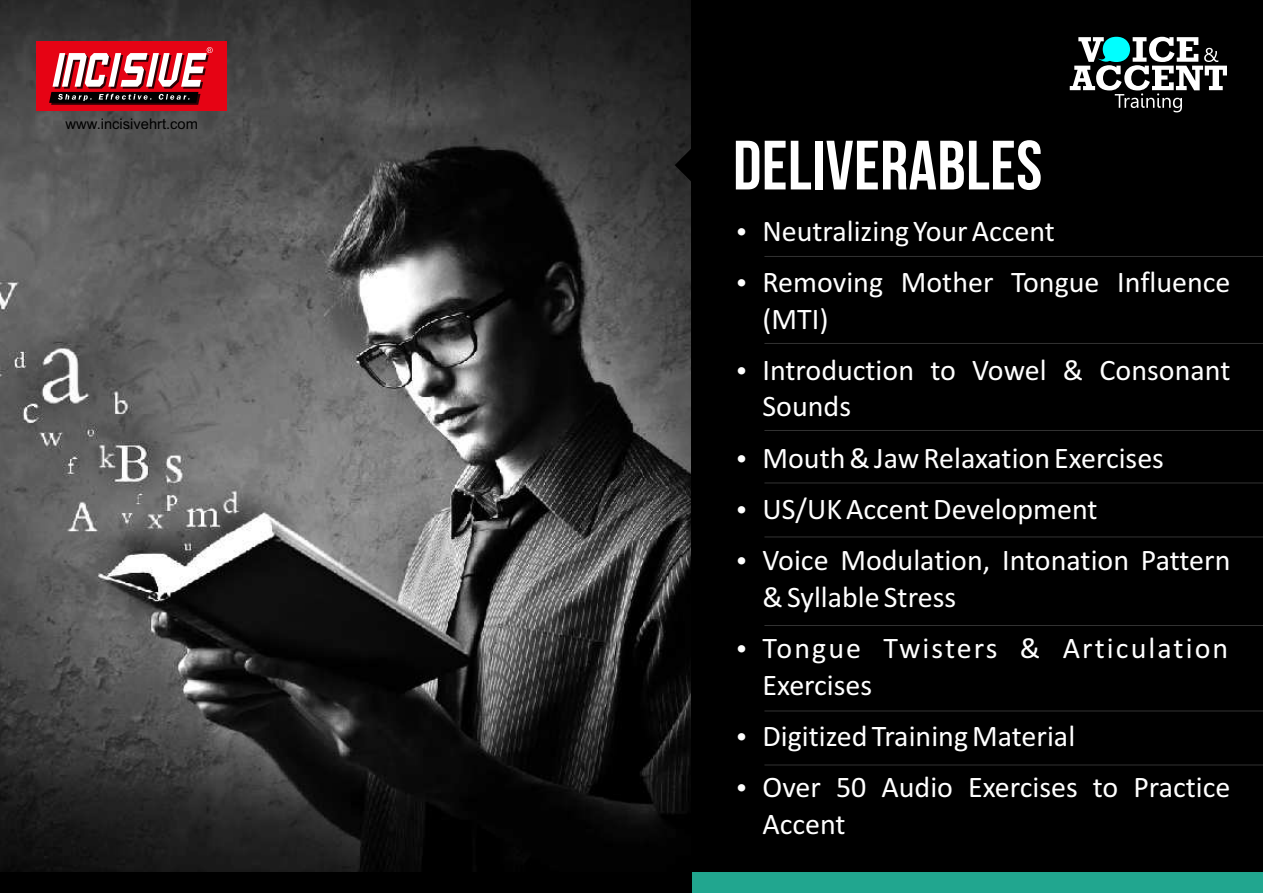
<style>
.page{position:relative;width:1263px;height:893px;background:#fff}
.page>*{position:absolute;margin:0;border:0;box-sizing:border-box;transform-origin:0 0}
.t1{font:69.6px "Bebas Neue";letter-spacing:.005em;color:#fff}
.t2{font:30px/51.3px "Calibri";color:#fff}
.t3{font:30px/51.3px "Calibri";letter-spacing:.06em;color:#fff}
.t4{font:14.7px "Arial";color:#000}
</style>
<div class="page">
<img style="left:0;top:0;width:692px;height:872px">
<div style="left:692px;top:0;width:571px;height:893px;background:#000"></div>
<div style="left:0;top:872px;width:1263px;height:21px;background:#21a68f"></div>
<div style="left:0;top:872px;width:692px;height:21px;background:#000"></div>
<div style="left:36px;top:41px;width:190px;height:70px;background:#e60314"></div>
<svg style="left:49px;top:47px;width:164px;height:58px"></svg>
<hr style="left:764px;top:256px;width:499px;height:1px;background:#333">
<svg style="left:675px;top:148px;width:17px;height:34px"></svg>
<hr style="left:764px;top:343px;width:499px;height:1px;background:#333">
<hr style="left:764px;top:430px;width:499px;height:1px;background:#333">
<hr style="left:764px;top:482px;width:499px;height:1px;background:#333">
<hr style="left:764px;top:536px;width:499px;height:1px;background:#333">
<hr style="left:764px;top:625px;width:499px;height:1px;background:#333">
<hr style="left:764px;top:710px;width:499px;height:1px;background:#333">
<hr style="left:764px;top:764px;width:499px;height:1px;background:#333">
<svg style="left:1070px;top:37px;width:157px;height:75px"></svg>
<p class="t4" style="left:66px;top:118px;width:134px">www.incisivehrt.com</p>
<h1 class="t1" style="left:733px;top:137px;width:311px">DELIVERABLES</h1>
<p class="t2" style="left:762px;top:207px;width:469px">Neutralizing Your Accent<br>Removing Mother Tongue Influence</p>
<p class="t2" style="left:762px;top:295px;width:469px">(MTI)<br>Introduction to Vowel &amp; Consonant</p>
<p class="t2" style="left:762px;top:383px;width:469px">Sounds<br>Mouth &amp; Jaw Relaxation Exercises<br>US/UK Accent Development<br>Voice Modulation, Intonation Pattern</p>
<p class="t3" style="left:762px;top:574px;width:467px">&amp; Syllable Stress<br>Tongue Twisters &amp; Articulation</p>
<p class="t2" style="left:762px;top:662px;width:469px">Exercises<br>Digitized Training Material<br>Over 50 Audio Exercises to Practice</p>
<p class="t2" style="left:762px;top:801px;width:85px">Accent</p>
</div>
